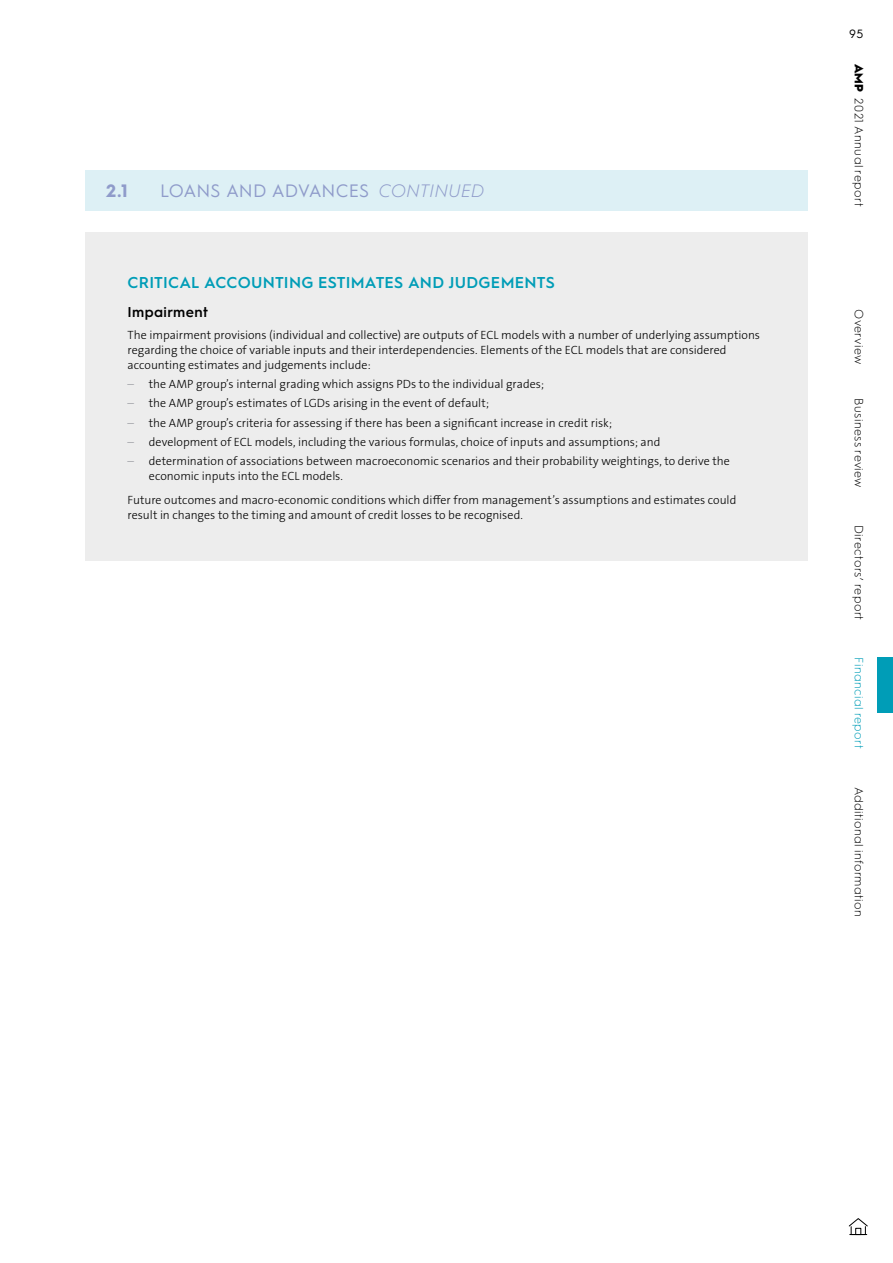
<style>
.page{position:relative;width:893px;height:1263px;background:#fff}
.page>*{position:absolute;margin:0;border:0;box-sizing:border-box;transform-origin:0 0}
.t1{font:18px "Hurme Geometric Sans 1";letter-spacing:-.005em;color:#8f9bca}
.t2{font:700 18px "Hurme Geometric Sans 1";color:#8f9bca}
.t3{font:600 15.75px "Hurme Geometric Sans 1";letter-spacing:.015em;color:#009db7}
.t4{font:600 14.25px "Hurme Geometric Sans 1";letter-spacing:.025em;color:#000}
.t5{font:300 12px/15px "The Sans B W3";color:#000}
.t6{font:300 12px "Hurme Geometric Sans 1";letter-spacing:.03em;color:#000}
.t7{font:300 12px "Hurme Geometric Sans 1";letter-spacing:.03em;color:#009db7}
.t8{font:12px "Hurme Geometric Sans 1";color:#000}
.s1{font-weight:300;font-style:italic}
.s2{color:#95969d}
.s3{font-weight:900}
</style>
<div class="page">
<div style="left:85px;top:233px;width:723px;height:328px;background:#ededed"></div>
<div style="left:85px;top:170px;width:723px;height:40px;background:#ddf0f5"></div>
<div style="left:878px;top:657px;width:15px;height:56px;background:#009db7"></div>
<svg style="left:848px;top:1218px;width:20px;height:17px"></svg>
<h1 class="t2" style="left:106px;top:178px;width:23px">2.1</h1>
<h1 class="t1" style="left:160px;top:178px;width:326px">LOANS AND ADVANCES <span class="s1">CONTINUED</span></h1>
<h2 class="t3" style="left:128px;top:271px;width:429px">CRITICAL ACCOUNTING ESTIMATES AND JUDGEMENTS</h2>
<p class="t4" style="left:128px;top:302px;width:82px">Impairment</p>
<p class="t5" style="left:128px;top:327px;width:634px">The impairment provisions (individual and collective) are outputs of ECL models with a number of underlying assumptions regarding the choice of variable inputs and their interdependencies. Elements of the ECL models that are considered accounting estimates and judgements include:</p>
<p class="t5" style="left:128px;top:376px;width:418px"><span class="s2">–</span> the AMP group’s internal grading which assigns PDs to the individual grades;</p>
<p class="t5" style="left:128px;top:396px;width:363px"><span class="s2">–</span> the AMP group’s estimates of LGDs arising in the event of default;</p>
<p class="t5" style="left:128px;top:415px;width:486px"><span class="s2">–</span> the AMP group’s criteria for assessing if there has been a significant increase in credit risk;</p>
<p class="t5" style="left:128px;top:434px;width:534px"><span class="s2">–</span> development of ECL models, including the various formulas, choice of inputs and assumptions; and</p>
<p class="t5" style="left:149px;top:453px;width:583px;text-indent:-21px"><span class="s2">–</span> determination of associations between macroeconomic scenarios and their probability weightings, to derive the economic inputs into the ECL models.</p>
<p class="t5" style="left:128px;top:492px;width:610px">Future outcomes and macro-economic conditions which differ from management’s assumptions and estimates could result in changes to the timing and amount of credit losses to be recognised.</p>
<p class="t8" style="left:849px;top:26px;width:15px">95</p>
<p class="t6" style="left:867px;top:64px;width:145px;rotate:90deg"><span class="s3">AMP</span> 2021 Annual report</p>
<p class="t6" style="left:867px;top:309px;width:57px;rotate:90deg">Overview</p>
<p class="t6" style="left:867px;top:398px;width:91px;rotate:90deg">Business review</p>
<p class="t6" style="left:867px;top:525px;width:97px;rotate:90deg">Directors’ report</p>
<p class="t7" style="left:867px;top:657px;width:93px;rotate:90deg">Financial report</p>
<p class="t6" style="left:867px;top:787px;width:131px;rotate:90deg">Additional information</p>
</div>
